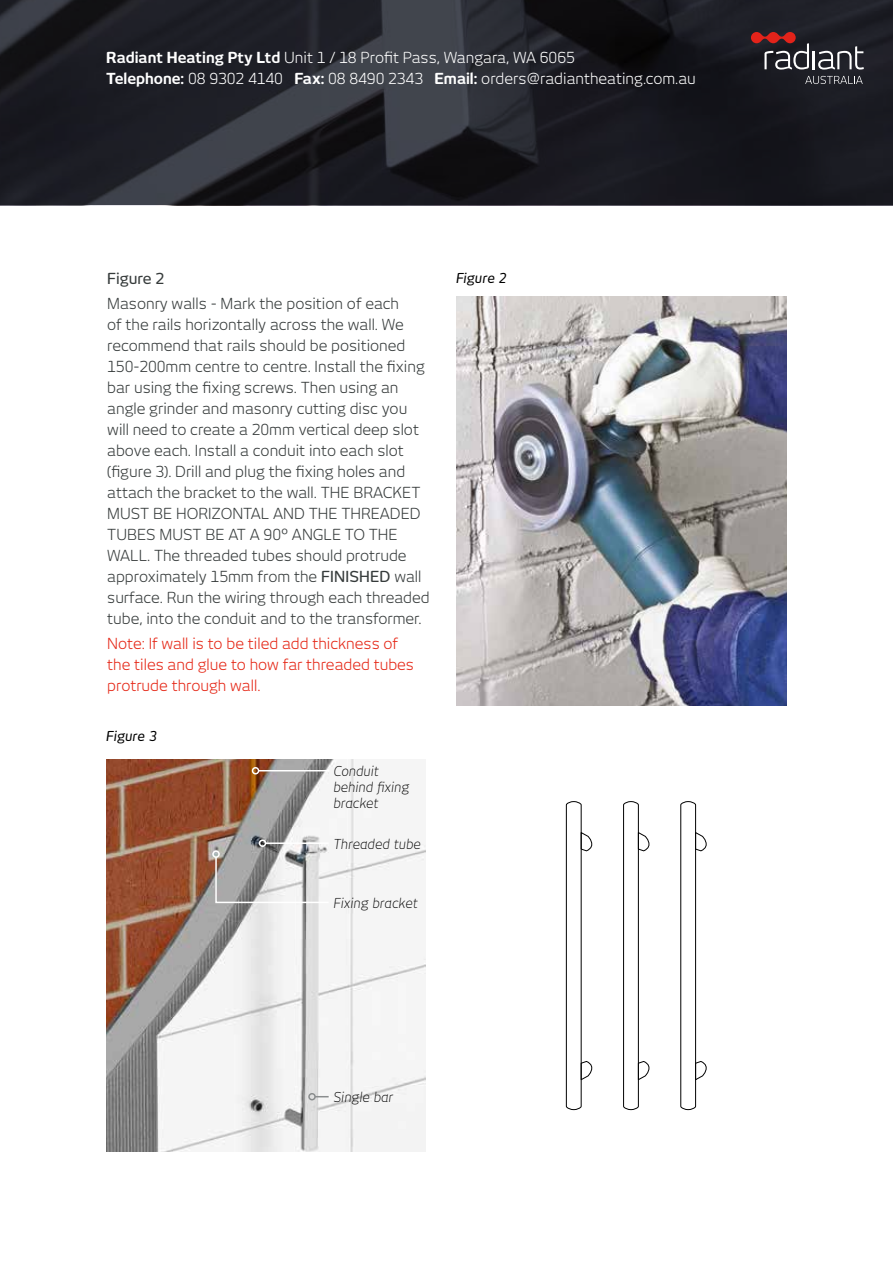
<style>
.page{position:relative;width:893px;height:1263px;background:#fff}
.page>*{position:absolute;margin:0;border:0;box-sizing:border-box;transform-origin:0 0}
.t1{font:15px/21px "New June";color:#363b3b}
.t2{font:15px/21px "New June";color:#fff}
.t3{font:15px/21px "New June";color:#e52615}
.t4{font:500 15px "New June";color:#363b3b}
.t5{font:italic 300 13.5px/15.8px "New June";color:#000}
.t6{font:italic 500 13.5px "New June";color:#000}
.s1{font-weight:700}
.s2{font-weight:500}
</style>
<div class="page">
<svg style="left:0;top:0;width:893px;height:205px;background:#1f2027"></svg>
<svg style="left:818px;top:46px;width:46px;height:24px"></svg>
<hr style="left:812px;top:51px;width:3px;height:18px;background:#fff">
<svg style="left:751px;top:32px;width:58px;height:38px;background:#573a3e"></svg>
<svg style="left:805px;top:76px;width:58px;height:8px"></svg>
<img style="left:456px;top:296px;width:331px;height:409px">
<img style="left:106px;top:760px;width:319px;height:391px">
<hr style="left:259px;top:770px;width:70px;height:1px;background:#fff">
<div style="left:252px;top:767px;width:7px;height:7px;border:2px solid #fff;border-radius:50%"></div>
<svg style="left:215px;top:856px;width:115px;height:48px"></svg>
<div style="left:212px;top:850px;width:8px;height:8px;border:2px solid #fff;border-radius:50%"></div>
<hr style="left:266px;top:842px;width:63px;height:2px;background:#fff">
<div style="left:259px;top:839px;width:7px;height:8px;border:2px solid #fff;border-radius:50%"></div>
<svg style="left:316px;top:1096px;width:13px;height:1px"></svg>
<div style="left:308px;top:1093px;width:8px;height:7px;border:2px solid #8a8d8e;border-radius:50%"></div>
<svg style="left:566px;top:801px;width:27px;height:309px"></svg>
<svg style="left:623px;top:801px;width:27px;height:309px"></svg>
<svg style="left:680px;top:801px;width:27px;height:309px"></svg>
<p class="t2" style="left:106px;top:47px;width:591px"><span class="s1">Radiant Heating Pty Ltd</span> Unit 1 / 18 Profit Pass, Wangara, WA 6065<br><span class="s1">Telephone:</span> 08 9302 4140 <span class="s1">Fax:</span> 08 8490 2343 <span class="s1">Email:</span> orders@radiantheating.com.au</p>
<p class="t4" style="left:107px;top:270px;width:59px">Figure 2</p>
<p class="t1" style="left:107px;top:293px;width:324px">Masonry walls - Mark the position of each<br>of the rails horizontally across the wall. We recommend that rails should be positioned 150-200mm centre to centre. Install the fixing bar using the fixing screws. Then using an angle grinder and masonry cutting disc you will need to create a 20mm vertical deep slot above each. Install a conduit into each slot (figure 3). Drill and plug the fixing holes and attach the bracket to the wall. THE BRACKET MUST BE HORIZONTAL AND THE THREADED TUBES MUST BE AT A 90° ANGLE TO THE WALL. The threaded tubes should protrude approximately 15mm from the <span class="s2">FINISHED</span> wall surface. Run the wiring through each threaded tube, into the conduit and to the transformer.</p>
<p class="t3" style="left:107px;top:633px;width:308px">Note: If wall is to be tiled add thickness of the tiles and glue to how far threaded tubes protrude through wall.</p>
<p class="t6" style="left:106px;top:728px;width:52px">Figure 3</p>
<p class="t5" style="left:333px;top:763px;width:77px">Conduit behind fixing bracket</p>
<p class="t5" style="left:333px;top:836px;width:89px">Threaded tube</p>
<p class="t5" style="left:333px;top:895px;width:86px">Fixing bracket</p>
<p class="t6" style="left:456px;top:270px;width:52px">Figure 2</p>
<p class="t5" style="left:333px;top:1089px;width:61px">Single bar</p>
</div>
